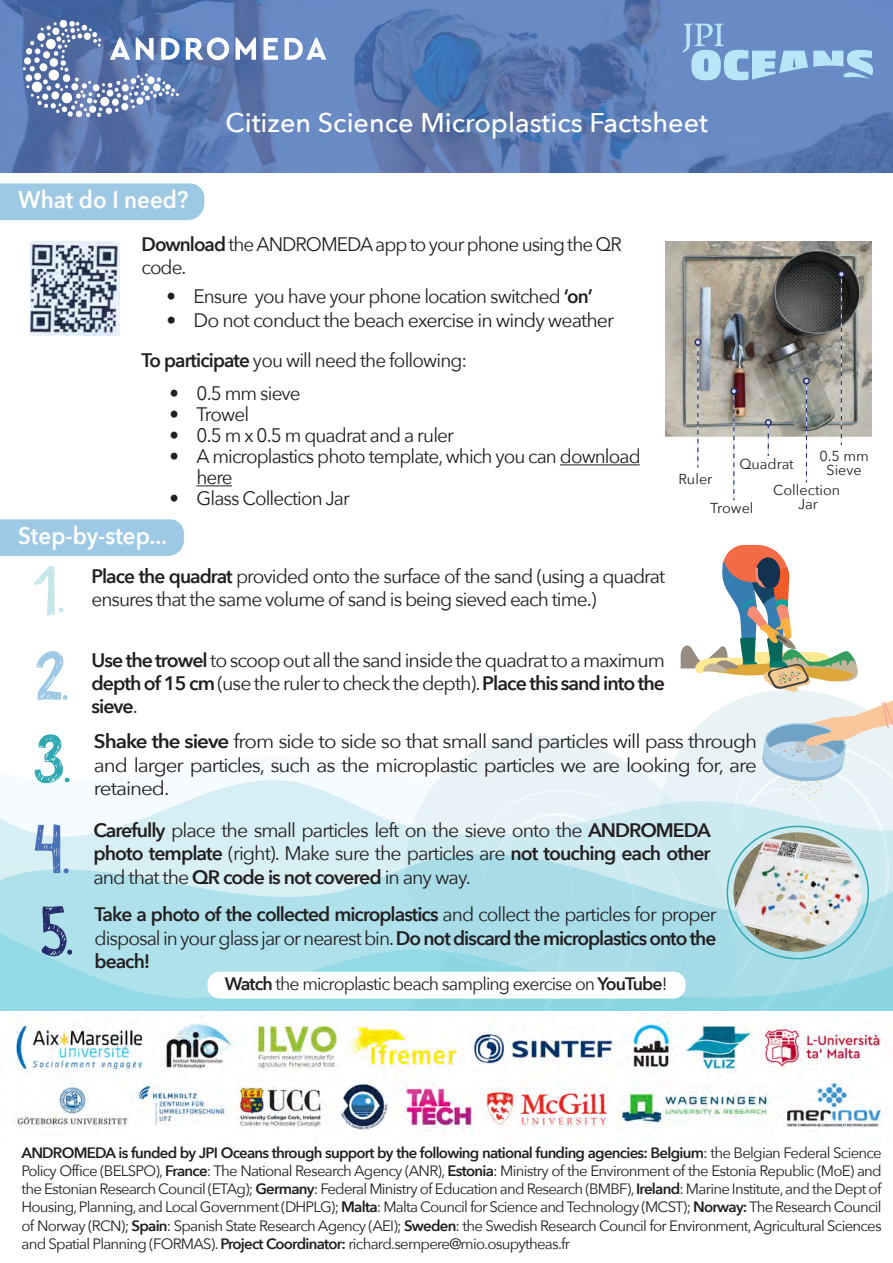
<style>
.page{position:relative;width:893px;height:1263px;background:#fff}
.page>*{position:absolute;margin:0;border:0;box-sizing:border-box;transform-origin:0 0}
.t1{font:500 27px "Avenir Next";color:#fff}
.t2{font:600 24px "Avenir Next";color:#fff;scale:.93 1}
.t3{font:19.5px/23.4px "Avenir Next";letter-spacing:-.05em;color:#231f20}
.t4{font:600 19.5px/23.4px "Avenir Next";letter-spacing:-.05em;color:#231f20;text-align:justify}
.t5{font:19.5px/23.4px "Avenir Next";letter-spacing:-.05em;color:#231f20;text-align:justify;scale:1.06 1}
.t6{font:18px "Avenir Next";letter-spacing:-.05em;color:#231f20}
.t7{font:15px/18px "Avenir Next";letter-spacing:-.05em;color:#231f20;text-align:justify}
.t8{font:14.4px/14.4px "Avenir Next";color:#231f20;text-align:center}
.s1{font-weight:600}
.s2{font-weight:400}
</style>
<div class="page">
<img style="left:0;top:0;width:893px;height:172px">
<svg style="left:690px;top:693px;width:154px;height:63px;fill:#e9f3f5"></svg>
<svg style="left:466px;top:736px;width:282px;height:20px;fill:#e9f3f5"></svg>
<img style="left:4px;top:4px;width:338px;height:128px">
<svg style="left:34px;top:756px;width:727px;height:24px"></svg>
<svg style="left:0;top:780px;width:893px;height:40px"></svg>
<svg style="left:0;top:820px;width:893px;height:108px"></svg>
<svg style="left:0;top:928px;width:893px;height:83px;fill:#a8dde8"></svg>
<div style="left:0;top:183px;width:204px;height:37px;background:#9ec9e5"></div>
<img style="left:665px;top:242px;width:207px;height:194px">
<svg style="left:695px;top:339px;width:6px;height:128px"></svg>
<div style="left:694px;top:339px;width:7px;height:7px;border:2px solid #282e6c;border-radius:50%"></div>
<svg style="left:804px;top:380px;width:5px;height:102px"></svg>
<div style="left:803px;top:377px;width:7px;height:7px;border:2px solid #282e6c;border-radius:50%"></div>
<svg style="left:839px;top:271px;width:5px;height:174px"></svg>
<div style="left:838px;top:271px;width:7px;height:7px;border:2px solid #282e6c;border-radius:50%"></div>
<svg style="left:766px;top:422px;width:5px;height:34px"></svg>
<div style="left:765px;top:419px;width:7px;height:7px;border:2px solid #282e6c;border-radius:50%"></div>
<svg style="left:731px;top:388px;width:5px;height:112px"></svg>
<div style="left:730px;top:388px;width:7px;height:7px;border:2px solid #282e6c;border-radius:50%"></div>
<svg style="left:33px;top:566px;width:31px;height:49px"></svg>
<svg style="left:36px;top:651px;width:32px;height:49px"></svg>
<svg style="left:761px;top:700px;width:132px;height:101px"></svg>
<svg style="left:35px;top:734px;width:35px;height:50px"></svg>
<svg style="left:681px;top:545px;width:177px;height:148px"></svg>
<svg style="left:35px;top:824px;width:34px;height:49px"></svg>
<svg style="left:41px;top:906px;width:31px;height:51px"></svg>
<hr style="left:560px;top:464px;width:80px;height:1px;background:#231f20">
<hr style="left:196px;top:485px;width:36px;height:1px;background:#231f20">
<img style="left:733px;top:832px;width:129px;height:120px">
<img style="left:13px;top:1016px;width:872px;height:115px">
<svg style="left:682px;top:24px;width:191px;height:56px"></svg>
<img style="left:30px;top:241px;width:89px;height:95px">
<div style="left:0;top:519px;width:184px;height:37px;background:#9ec9e5"></div>
<div style="left:208px;top:972px;width:477px;height:26px;background:#fff;border-radius:12px"></div>
<p class="t2" style="left:18px;top:179px;width:185px">What do I need?</p>
<h1 class="t1" style="left:226px;top:99px;width:484px">Citizen Science Microplastics Factsheet</h1>
<p class="t3" style="left:141px;top:232px;width:482px"><span class="s1">Download</span> the ANDROMEDA app to your phone using the QR code.</p>
<p class="t3" style="left:167px;top:284px;width:428px">• Ensure you have your phone location switched <span class="s1">‘on’</span></p>
<p class="t3" style="left:167px;top:308px;width:449px">• Do not conduct the beach exercise in windy weather</p>
<p class="t3" style="left:141px;top:347px;width:327px"><span class="s1">To participate</span> you will need the following:</p>
<p class="t3" style="left:170px;top:381px;width:133px">• 0.5 mm sieve</p>
<p class="t3" style="left:170px;top:402px;width:81px">• Trowel</p>
<p class="t3" style="left:170px;top:423px;width:286px">• 0.5 m x 0.5 m quadrat and a ruler</p>
<p class="t3" style="left:196px;top:445px;width:446px;line-height:21px;text-indent:-27px">• A microplastics photo template, which you can download here</p>
<p class="t3" style="left:170px;top:486px;width:182px">• Glass Collection Jar</p>
<p class="t2" style="left:18px;top:515px;width:161px">Step-by-step...</p>
<p class="t3" style="left:91px;top:564px;width:575px"><span class="s1">Place the quadrat</span> provided onto the surface of the sand (using a quadrat ensures that the same volume of sand is being sieved each time.)</p>
<p class="t8" style="left:819px;top:448px;width:51px">0.5 mm<br>Sieve</p>
<p class="t8" style="left:773px;top:451px;width:69px;line-height:25.7px;text-align:left;text-indent:-34px">Quadrat<br>Collection</p>
<p class="t8" style="left:798px;top:497px;width:21px">Jar</p>
<p class="t8" style="left:678px;top:471px;width:35px">Ruler</p>
<p class="t8" style="left:710px;top:500px;width:45px">Trowel</p>
<p class="t3" style="left:91px;top:647px;width:575px;text-align:justify"><span class="s1">Use the trowel</span> to scoop out all the sand inside the quadrat to a maximum <span class="s1">depth of 15 cm</span> (use the ruler to check the depth). <span class="s1">Place this sand into the sieve</span>.</p>
<p class="t5" style="left:94px;top:729px;width:627px"><span class="s1">Shake the sieve</span> from side to side so that small sand particles will pass through and larger particles, such as the microplastic particles we are looking for, are retained.</p>
<p class="t3" style="left:93px;top:817px;width:619px;text-align:justify"><span class="s1">Carefully</span> place the small particles left on the sieve onto the <span class="s1">ANDROMEDA photo template</span> (right). Make sure the particles are <span class="s1">not touching each other </span>and that the <span class="s1">QR code is not covered</span> in any way.</p>
<p class="t4" style="left:95px;top:902px;width:624px">Take a photo of the collected microplastics <span class="s2">and collect the particles for proper disposal in your glass jar or nearest bin.</span> Do not discard the microplastics onto the beach!</p>
<p class="t6" style="left:225px;top:968px;width:444px"><span class="s1">Watch</span> the microplastic beach sampling exercise on <span class="s1">YouTube</span>!</p>
<p class="t7" style="left:21px;top:1143px;width:862px"><span class="s1">ANDROMEDA is funded by JPI Oceans through support by the following national funding agencies: Belgium</span>: the Belgian Federal Science Policy Office (BELSPO), <span class="s1">France</span>: The National Research Agency (ANR), <span class="s1">Estonia</span>: Ministry of the Environment of the Estonia Republic (MoE) and the Estonian Research Council (ETAg); <span class="s1">Germany</span>: Federal Ministry of Education and Research (BMBF), <span class="s1">Ireland</span>: Marine Institute, and the Dept of Housing, Planning, and Local Government (DHPLG); <span class="s1">Malta</span>: Malta Council for Science and Technology (MCST); <span class="s1">Norway:</span> The Research Council of Norway (RCN); <span class="s1">Spain</span>: Spanish State Research Agency (AEI); <span class="s1">Sweden</span>: the Swedish Research Council for Environment, Agricultural Sciences and Spatial Planning (FORMAS). <span class="s1">Project Coordinator:</span> richard.sempere@mio.osupytheas.fr</p>
</div>
